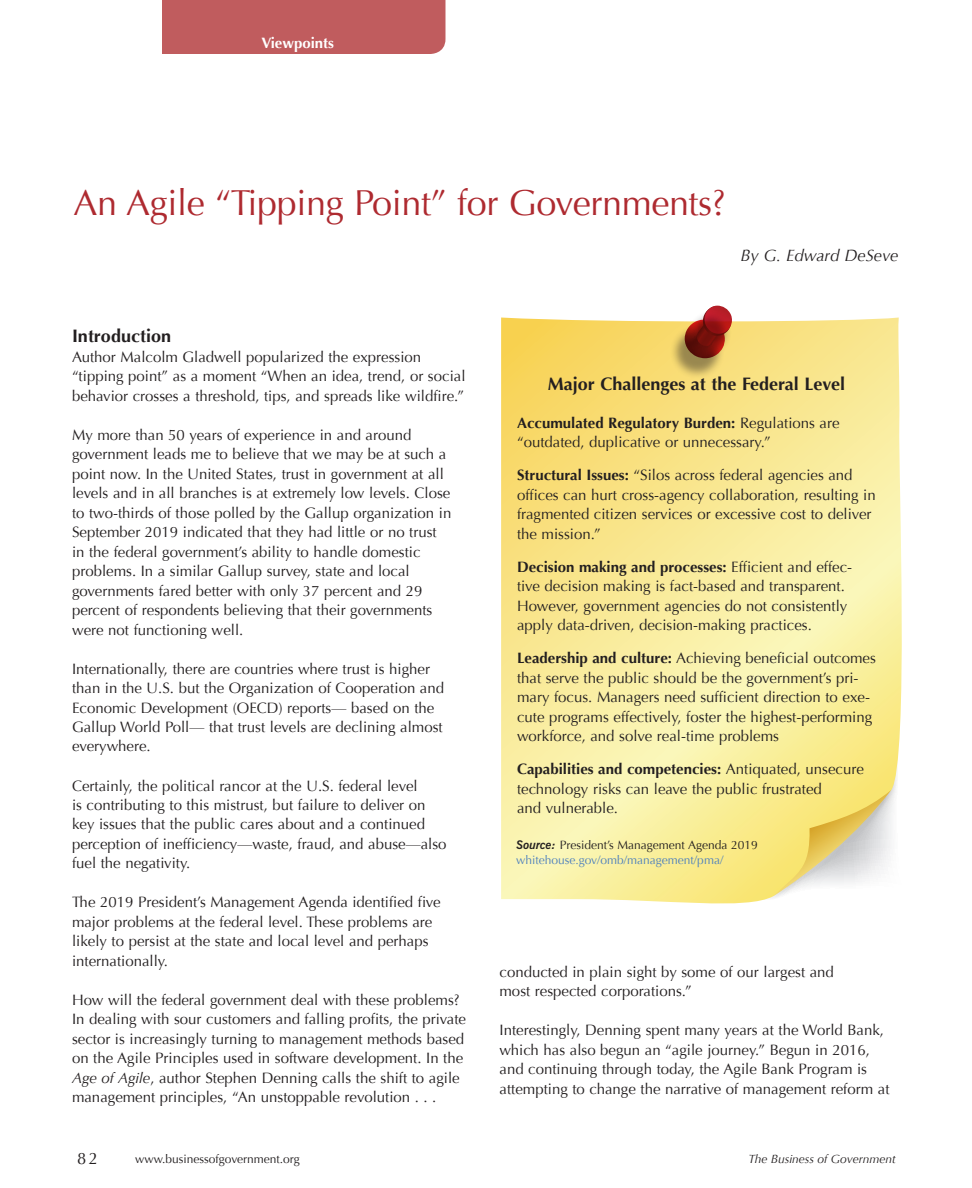
<style>
.page{position:relative;width:972px;height:1188px;background:#fff}
.page>*{position:absolute;margin:0;border:0;box-sizing:border-box;transform-origin:0 0}
.Story_Header{font:36px "Optima";letter-spacing:-.01em;color:#ae2a30}
.Box_Header__12_pt_ct{font:700 18px "Optima";color:#231f20}
.Heading_2{font:700 18px "Optima";color:#231f20}
.Report_Author{font:italic 16.5px "Optima";color:#231f20}
.t1{font:16.5px "Optima";color:#231f20}
.Body_Text{font:15px/19.5px "Optima";color:#231f20}
.Box_Text{font:15px/19.5px "Optima";color:#231f20}
.t2{font:700 15px "Optima";color:#fff}
.Source{font:12px/15px "Optima";color:#4f81bd}
.t3{font:12px "Optima";color:#231f20}
.t4{font:italic 12px "Optima";color:#231f20}
.s1{font-style:italic}
.s2{font-weight:700}
.s3{font-family:"News Gothic BT";font-weight:700;font-style:italic;color:#231f20}
.s4{color:#231f20}
</style>
<div class="page">
<div style="left:162px;top:0;width:284px;height:54px;background:#c05c5e"></div>
<svg style="left:501px;top:318px;width:401px;height:586px;background:#f9ea98"></svg>
<svg style="left:773px;top:790px;width:118px;height:106px"></svg>
<div style="left:669px;top:311px;width:63px;height:68px;background:#231f20;opacity:.45"></div>
<svg style="left:685px;top:306px;width:47px;height:52px;background:#aa5343"></svg>
<p class="t2" style="left:261px;top:34px;width:74px">Viewpoints</p>
<p class="Story_Header" style="left:74px;top:182px;width:654px">An Agile “Tipping Point” for Governments?</p>
<p class="Report_Author" style="left:740px;top:246px;width:160px">By G. Edward DeSeve</p>
<p class="Heading_2" style="left:72px;top:325px;width:101px">Introduction</p>
<p class="Body_Text" style="left:72px;top:347px;width:395px">Author Malcolm Gladwell popularized the expression “tipping point” as a moment “When an idea, trend, or social behavior crosses a threshold, tips, and spreads like wildfire.”</p>
<p class="Body_Text" style="left:72px;top:425px;width:381px">My more than 50 years of experience in and around government leads me to believe that we may be at such a point now. In the United States, trust in government at all levels and in all branches is at extremely low levels. Close to two-thirds of those polled by the Gallup organization in September 2019 indicated that they had little or no trust in the federal government’s ability to handle domestic problems. In a similar Gallup survey, state and local governments fared better with only 37 percent and 29 percent of respondents believing that their governments were not functioning well.</p>
<p class="Body_Text" style="left:72px;top:659px;width:374px">Internationally, there are countries where trust is higher than in the U.S. but the Organization of Cooperation and Economic Development (OECD) reports— based on the Gallup World Poll— that trust levels are declining almost everywhere.</p>
<p class="Body_Text" style="left:72px;top:776px;width:376px">Certainly, the political rancor at the U.S. federal level<br>is contributing to this mistrust, but failure to deliver on key issues that the public cares about and a continued perception of inefficiency—waste, fraud, and abuse—also fuel the negativity.</p>
<p class="Body_Text" style="left:72px;top:893px;width:370px">The 2019 President’s Management Agenda identified five major problems at the federal level. These problems are likely to persist at the state and local level and perhaps internationally.</p>
<p class="Body_Text" style="left:72px;top:990px;width:396px">How will the federal government deal with these problems?<br>In dealing with sour customers and falling profits, the private sector is increasingly turning to management methods based on the Agile Principles used in software development. In the <span class="s1">Age of Agile</span>, author Stephen Denning calls the shift to agile management principles, “An unstoppable revolution . . .</p>
<p class="Box_Header__12_pt_ct" style="left:548px;top:374px;width:299px">Major Challenges at the Federal Level</p>
<p class="Box_Text" style="left:517px;top:413px;width:324px"><span class="s2">Accumulated Regulatory Burden:</span> Regulations are “outdated, duplicative or unnecessary.”</p>
<p class="Box_Text" style="left:517px;top:466px;width:360px"><span class="s2">Structural Issues:</span> “Silos across federal agencies and offices can hurt cross-agency collaboration, resulting in fragmented citizen services or excessive cost to deliver the mission.”</p>
<p class="Box_Text" style="left:517px;top:557px;width:337px"><span class="s2">Decision making and processes:</span> Efficient and effec&shy;tive decision making is fact-based and transparent.<br>However, government agencies do not consistently apply data-driven, decision-making practices.</p>
<p class="Box_Text" style="left:517px;top:649px;width:360px"><span class="s2">Leadership and culture:</span> Achieving beneficial outcomes that serve the public should be the government’s pri&shy;mary focus. Managers need sufficient direction to exe&shy;cute programs effectively, foster the highest-performing workforce, and solve real-time problems</p>
<p class="Box_Text" style="left:517px;top:760px;width:348px"><span class="s2">Capabilities and competencies:</span> Antiquated, unsecure technology risks can leave the public frustrated<br>and vulnerable.</p>
<p class="Source" style="left:516px;top:838px;width:243px"><span class="s3">Source:</span> <span class="s4">President’s Management Agenda 2019 </span>whitehouse.gov/omb/management/pma/</p>
<p class="Body_Text" style="left:500px;top:962px;width:336px">conducted in plain sight by some of our largest and most respected corporations.”</p>
<p class="Body_Text" style="left:500px;top:1021px;width:392px">Interestingly, Denning spent many years at the World Bank, which has also begun an “agile journey.” Begun in 2016, and continuing through today, the Agile Bank Program is attempting to change the narrative of management reform at</p>
<p class="t1" style="left:77px;top:1149px;width:22px">82</p>
<p class="t3" style="left:135px;top:1152px;width:166px">www.businessofgovernment.org</p>
<p class="t4" style="left:749px;top:1152px;width:149px">The Business of Government</p>
</div>
